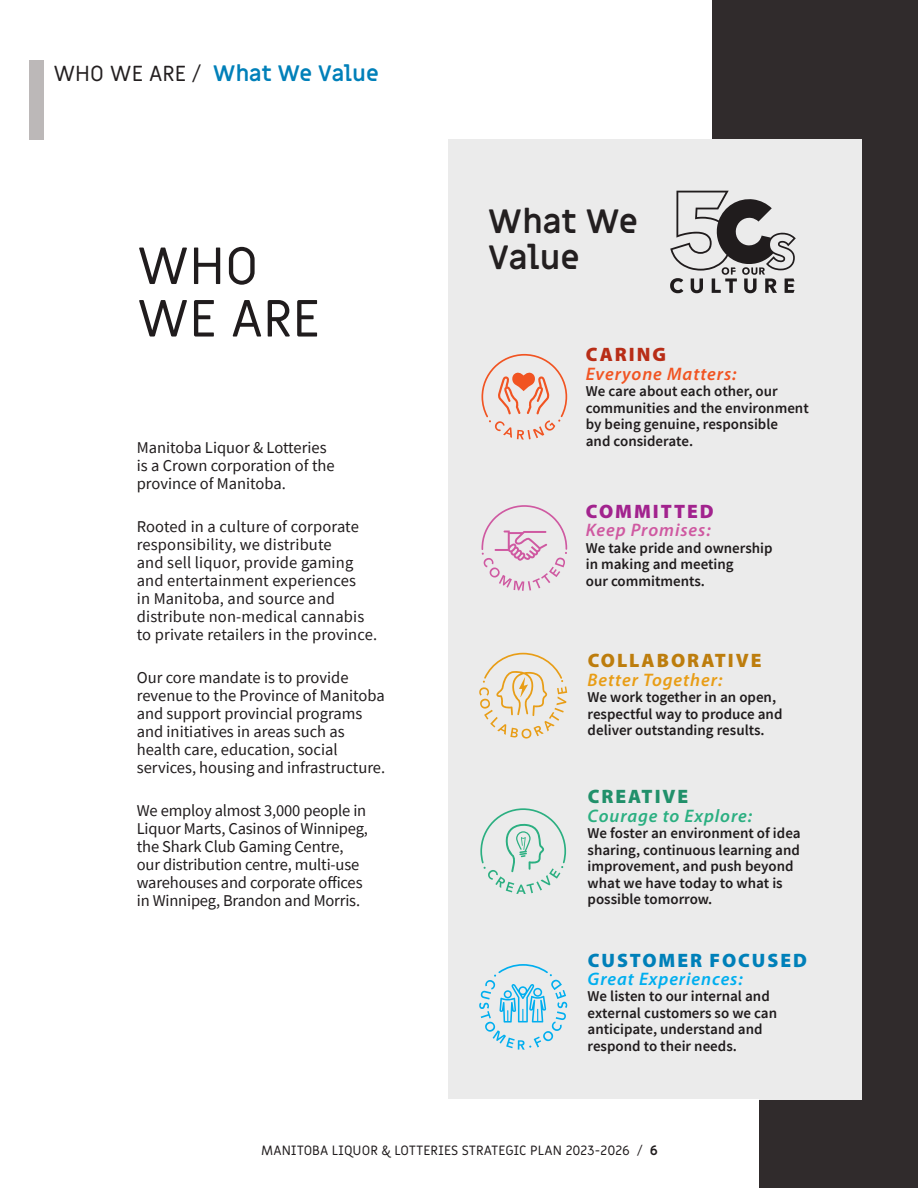
<style>
.page{position:relative;width:918px;height:1188px;background:#fff}
.page>*{position:absolute;margin:0;border:0;box-sizing:border-box;transform-origin:0 0}
.t1{font:52.5px/52.5px "Miriam Libre";color:#201c1d}
.t2{font:700 33px/36px "Miriam Libre";letter-spacing:-.005em;color:#231f20}
.t3{font:700 21.9px "Miriam Libre";letter-spacing:-.005em;color:#0080b9}
._5Cs_heading{font:900 19.5px "Myriad Pro";letter-spacing:.1em;color:#0080b9}
._5Cs_heading-2{font:900 19.5px "Myriad Pro";letter-spacing:.1em;color:#bd7d0d}
._5Cs_heading-3{font:900 19.5px "Myriad Pro";letter-spacing:.1em;color:#a2238e}
._5Cs_heading-4{font:900 19.5px "Myriad Pro";letter-spacing:.1em;color:#21906a}
._5Cs_heading-5{font:900 19.5px "Myriad Pro";letter-spacing:.1em;color:#b82d17}
.t4{font:italic 600 18.15px "Myriad Pro";letter-spacing:.05em;color:#2baf81}
.t5{font:italic 600 18.15px "Myriad Pro";letter-spacing:.05em;color:#00aeef}
.t6{font:italic 600 18.15px "Myriad Pro";letter-spacing:.05em;color:#f15422}
.t7{font:italic 600 18.15px "Myriad Pro";letter-spacing:.05em;color:#e89d16}
.t8{font:italic 600 18.15px "Myriad Pro";letter-spacing:.05em;color:#cf59a1}
.Body{font:16.5px/18px "Source Sans Pro";color:#201c1d}
._5Cs_body{font:600 15px/16.5px "Source Sans Pro";color:#201c1d}
.t9{font:13.5px "Miriam Libre";color:#201c1d}
.s1{font-weight:400;color:#231f20}
.s2{font-weight:700}
</style>
<div class="page">
<div style="left:713px;top:0;width:205px;height:1188px;background:#302b2c"></div>
<div style="left:448px;top:139px;width:414px;height:960px;background:#ebebeb"></div>
<div style="left:29px;top:60px;width:15px;height:79px;background:#bcb8b8"></div>
<svg style="left:481px;top:354px;width:86px;height:86px"></svg>
<svg style="left:479px;top:653px;width:88px;height:86px"></svg>
<svg style="left:481px;top:505px;width:86px;height:86px"></svg>
<svg style="left:480px;top:808px;width:86px;height:86px"></svg>
<svg style="left:479px;top:964px;width:88px;height:86px"></svg>
<svg style="left:670px;top:191px;width:126px;height:102px"></svg>
<div style="left:0;top:1099px;width:758px;height:89px;background:#fff"></div>
<h3 class="t3" style="left:53px;top:60px;width:327px"><span class="s1">WHO WE ARE /</span> What We Value</h3>
<h2 class="t1" style="left:137px;top:242px;width:185px">WHO<br>WE ARE</h2>
<p class="Body" style="left:137px;top:438px;width:199px">Manitoba Liquor &amp; Lotteries is a Crown corporation of the province of Manitoba.</p>
<p class="Body" style="left:137px;top:517px;width:242px">Rooted in a culture of corporate responsibility, we distribute<br>and sell liquor, provide gaming and entertainment experiences<br>in Manitoba, and source and distribute non-medical cannabis to private retailers in the province.</p>
<p class="Body" style="left:137px;top:668px;width:250px">Our core mandate is to provide revenue to the Province of Manitoba and support provincial programs and initiatives in areas such as health care, education, social services, housing and infrastructure.</p>
<p class="Body" style="left:137px;top:801px;width:233px">We employ almost 3,000 people in Liquor Marts, Casinos of Winnipeg, the Shark Club Gaming Centre, our distribution centre, multi-use warehouses and corporate offices in Winnipeg, Brandon and Morris.</p>
<h3 class="t2" style="left:488px;top:204px;width:152px">What We<br>Value</h3>
<p class="_5Cs_heading-5" style="left:586px;top:342px;width:82px">CARING</p>
<p class="t6" style="left:586px;top:362px;width:152px">Everyone Matters:</p>
<p class="_5Cs_body" style="left:586px;top:383px;width:225px">We care about each other, our communities and the environment by being genuine, responsible<br>and considerate.</p>
<p class="_5Cs_heading-3" style="left:586px;top:499px;width:129px">COMMITTED</p>
<p class="t8" style="left:586px;top:519px;width:126px">Keep Promises:</p>
<p class="_5Cs_body" style="left:586px;top:540px;width:188px">We take pride and ownership in making and meeting<br>our commitments.</p>
<p class="_5Cs_heading-2" style="left:588px;top:648px;width:175px">COLLABORATIVE</p>
<p class="t7" style="left:588px;top:668px;width:136px">Better Together:</p>
<p class="_5Cs_body" style="left:588px;top:689px;width:196px">We work together in an open, respectful way to produce and deliver outstanding results.</p>
<p class="_5Cs_heading-4" style="left:588px;top:784px;width:102px">CREATIVE</p>
<p class="t4" style="left:588px;top:804px;width:166px">Courage to Explore:</p>
<p class="_5Cs_body" style="left:588px;top:825px;width:215px">We foster an environment of idea sharing, continuous learning and improvement, and push beyond what we have today to what is possible tomorrow.</p>
<p class="_5Cs_heading" style="left:588px;top:947px;width:221px">CUSTOMER FOCUSED</p>
<p class="t5" style="left:588px;top:967px;width:157px">Great Experiences:</p>
<p class="_5Cs_body" style="left:588px;top:989px;width:191px">We listen to our internal and external customers so we can anticipate, understand and respond to their needs.</p>
<p class="t9" style="left:261px;top:1142px;width:398px">MANITOBA LIQUOR &amp; LOTTERIES STRATEGIC PLAN 2023-2026 / <span class="s2">6</span></p>
</div>
